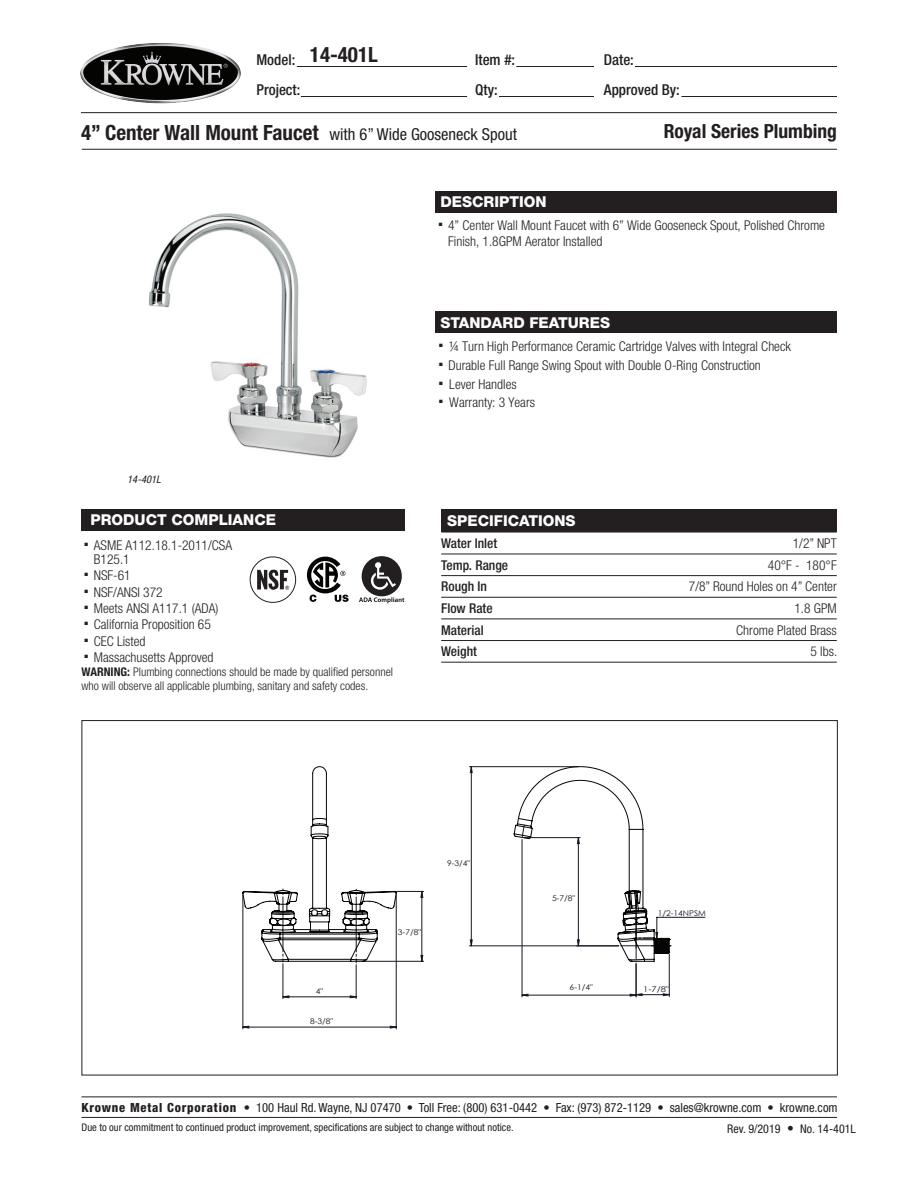
<style>
.page{position:relative;width:918px;height:1188px;background:#fff}
.page>*{position:absolute;margin:0;border:0;box-sizing:border-box;transform-origin:0 0}
.t1{font:700 condensed 21px "Helvetica Neue LT Std";color:#231f20}
.t2{font:700 condensed 19.5px "Helvetica Neue LT Std";color:#231f20}
.t3{font:condensed 16.5px "Helvetica Neue LT Std";color:#231f20}
.t4{font:800 15px "Helvetica Neue LT Std";color:#fff}
.t5{font:500 condensed 15px/30px "Helvetica Neue LT Std";color:#231f20}
.t6{font:300 condensed 13.5px/16.5px "Helvetica Neue LT Std";color:#231f20}
.t7{font:500 condensed 13.5px "Helvetica Neue LT Std";color:#231f20}
.t8{font:condensed 12.6px "Helvetica Neue LT Std";color:#231f20}
.t9{font:300 condensed 12px/14.4px "Helvetica Neue LT Std";color:#231f20}
.t10{font:condensed 12px "Helvetica Neue LT Std";color:#231f20}
.t11{font:condensed 10.5px "Helvetica Neue LT Std";color:#231f20}
.t12{font:italic condensed 10.5px "Helvetica Neue LT Std";color:#231f20}
.t13{font:7.95px "Century Gothic";color:#161722;scale:1.07 1}
.t14{font:7.95px "Century Gothic";color:#161722;scale:1.19 1}
.s1{font-weight:700;font-size:21px}
.s2{font-family:"Arial Unicode MS";font-weight:400;font-stretch:normal;font-size:15px}
.s3{font-weight:700}
.s4{font-weight:800}
.s5{font-size:13.5px}
</style>
<div class="page">
<hr style="left:82px;top:149px;width:755px;height:1px;background:#231f20">
<hr style="left:81px;top:112px;width:756px;height:1px;background:#231f20">
<hr style="left:297px;top:66px;width:170px;height:1px;background:#231f20">
<hr style="left:635px;top:66px;width:202px;height:1px;background:#231f20">
<hr style="left:516px;top:66px;width:78px;height:1px;background:#231f20">
<hr style="left:301px;top:96px;width:166px;height:1px;background:#231f20">
<hr style="left:681px;top:96px;width:156px;height:1px;background:#231f20">
<hr style="left:499px;top:96px;width:95px;height:1px;background:#231f20">
<img style="left:81px;top:43px;width:160px;height:60px">
<hr style="left:82px;top:1117px;width:755px;height:1px;background:#231f20">
<hr style="left:82px;top:1097px;width:755px;height:1px;background:#231f20">
<div style="left:436px;top:311px;width:401px;height:22px;background:#231f20"></div>
<div style="left:436px;top:191px;width:401px;height:22px;background:#231f20"></div>
<div style="left:81px;top:509px;width:323px;height:22px;background:#231f20"></div>
<div style="left:441px;top:509px;width:396px;height:23px;background:#231f20"></div>
<hr style="left:441px;top:531px;width:204px;height:2px;background:#231f20">
<hr style="left:645px;top:531px;width:192px;height:2px;background:#231f20">
<hr style="left:441px;top:554px;width:204px;height:1px;background:#231f20">
<hr style="left:645px;top:554px;width:192px;height:1px;background:#231f20">
<hr style="left:441px;top:575px;width:204px;height:1px;background:#231f20">
<hr style="left:645px;top:575px;width:192px;height:1px;background:#231f20">
<hr style="left:441px;top:597px;width:204px;height:1px;background:#231f20">
<hr style="left:645px;top:597px;width:192px;height:1px;background:#231f20">
<hr style="left:441px;top:619px;width:204px;height:1px;background:#231f20">
<hr style="left:645px;top:619px;width:192px;height:1px;background:#231f20">
<hr style="left:441px;top:640px;width:204px;height:1px;background:#231f20">
<hr style="left:645px;top:640px;width:192px;height:1px;background:#231f20">
<hr style="left:441px;top:662px;width:204px;height:1px;background:#231f20">
<hr style="left:645px;top:662px;width:192px;height:1px;background:#231f20">
<div style="left:250px;top:557px;width:46px;height:46px;border:1px solid #231f20;border-radius:50%"></div>
<svg style="left:257px;top:569px;width:32px;height:21px"></svg>
<svg style="left:307px;top:557px;width:42px;height:45px"></svg>
<svg style="left:359px;top:556px;width:45px;height:47px"></svg>
<img style="left:149px;top:213px;width:218px;height:245px">
<hr style="left:657px;top:917px;width:48px;height:1px;background:#161722">
<hr style="left:522px;top:839px;width:1px;height:158px;background:#161722">
<hr style="left:283px;top:964px;width:1px;height:35px;background:#161722">
<hr style="left:356px;top:965px;width:1px;height:34px;background:#161722">
<hr style="left:636px;top:964px;width:1px;height:33px;background:#161722">
<hr style="left:669px;top:954px;width:1px;height:43px;background:#161722">
<hr style="left:243px;top:895px;width:1px;height:134px;background:#161722">
<hr style="left:396px;top:895px;width:1px;height:134px;background:#161722">
<hr style="left:469px;top:946px;width:150px;height:1px;background:#161722">
<hr style="left:469px;top:766px;width:109px;height:1px;background:#161722">
<svg style="left:283px;top:993px;width:387px;height:5px"></svg>
<svg style="left:244px;top:1026px;width:153px;height:2px"></svg>
<svg style="left:470px;top:766px;width:3px;height:180px"></svg>
<svg style="left:242px;top:766px;width:182px;height:197px"></svg>
<svg style="left:514px;top:766px;width:157px;height:196px"></svg>
<h1 class="t1" style="left:310px;top:42px;width:69px">14-401L</h1>
<p class="t5" style="left:256px;top:45px;width:45px">Model:<br>Project:</p>
<p class="t5" style="left:475px;top:45px;width:41px">Item #:<br>Qty:</p>
<p class="t5" style="left:604px;top:45px;width:77px">Date:<br>Approved By:</p>
<p class="t3" style="left:81px;top:124px;width:438px"><span class="s1">4” Center Wall Mount Faucet</span> with 6” Wide Gooseneck Spout</p>
<h2 class="t2" style="left:664px;top:119px;width:175px">Royal Series Plumbing</h2>
<p class="t4" style="left:441px;top:193px;width:108px">DESCRIPTION</p>
<p class="t6" style="left:448px;top:216px;width:378px;text-indent:-12px"><span class="s2">▪</span> 4” Center Wall Mount Faucet with 6” Wide Gooseneck Spout, Polished Chrome<br>Finish, 1.8GPM Aerator Installed</p>
<p class="t4" style="left:441px;top:313px;width:171px">STANDARD FEATURES</p>
<p class="t12" style="left:127px;top:473px;width:35px">14-401L</p>
<p class="t6" style="left:437px;top:338px;width:356px"><span class="s2">▪</span> ¼ Turn High Performance Ceramic Cartridge Valves with Integral Check</p>
<p class="t6" style="left:437px;top:357px;width:326px"><span class="s2">▪</span> Durable Full Range Swing Spout with Double O-Ring Construction</p>
<p class="t6" style="left:437px;top:375px;width:82px"><span class="s2">▪</span> Lever Handles</p>
<p class="t6" style="left:437px;top:394px;width:100px"><span class="s2">▪</span> Warranty: 3 Years</p>
<p class="t4" style="left:90px;top:511px;width:187px">PRODUCT COMPLIANCE</p>
<p class="t4" style="left:447px;top:512px;width:130px">SPECIFICATIONS</p>
<p class="t7" style="left:441px;top:535px;width:57px">Water Inlet</p>
<p class="t6" style="left:793px;top:535px;width:45px">1/2” NPT</p>
<p class="t7" style="left:441px;top:557px;width:68px">Temp. Range</p>
<p class="t6" style="left:768px;top:556px;width:70px">40°F - 180°F</p>
<p class="t7" style="left:441px;top:578px;width:47px">Rough In</p>
<p class="t6" style="left:689px;top:578px;width:149px">7/8” Round Holes on 4” Center</p>
<p class="t7" style="left:441px;top:600px;width:53px">Flow Rate</p>
<p class="t6" style="left:794px;top:600px;width:44px">1.8 GPM</p>
<p class="t7" style="left:441px;top:622px;width:44px">Material</p>
<p class="t6" style="left:736px;top:621px;width:102px">Chrome Plated Brass</p>
<p class="t7" style="left:441px;top:643px;width:37px">Weight</p>
<p class="t6" style="left:811px;top:643px;width:28px">5 lbs.</p>
<p class="t6" style="left:94px;top:539px;width:140px;line-height:13.5px;text-indent:-12px"><span class="s2">▪</span> ASME A112.18.1-2011/CSA<br>B125.1</p>
<p class="t6" style="left:82px;top:567px;width:50px"><span class="s2">▪</span> NSF-61</p>
<p class="t6" style="left:82px;top:583px;width:82px"><span class="s2">▪</span> NSF/ANSI 372</p>
<p class="t6" style="left:82px;top:600px;width:138px"><span class="s2">▪</span> Meets ANSI A117.1 (ADA)</p>
<p class="t6" style="left:82px;top:616px;width:131px"><span class="s2">▪</span> California Proposition 65</p>
<p class="t6" style="left:82px;top:632px;width:65px"><span class="s2">▪</span> CEC Listed</p>
<p class="t6" style="left:82px;top:649px;width:133px"><span class="s2">▪</span> Massachusetts Approved</p>
<p class="t9" style="left:82px;top:664px;width:313px"><span class="s3">WARNING:</span> Plumbing connections should be made by qualified personnel who will observe all applicable plumbing, sanitary and safety codes.</p>
<p class="t13" style="left:316px;top:986px;width:8px">4"</p>
<p class="t13" style="left:310px;top:1016px;width:23px">8-3/8"</p>
<p class="t13" style="left:398px;top:927px;width:23px">3-7/8"</p>
<p class="t13" style="left:447px;top:857px;width:23px">9-3/4"</p>
<p class="t13" style="left:552px;top:893px;width:23px">5-7/8"</p>
<p class="t13" style="left:570px;top:981px;width:23px">6-1/4"</p>
<p class="t13" style="left:658px;top:907px;width:47px">1/2-14NPSM</p>
<p class="t14" style="left:643px;top:983px;width:23px">1-7/8"</p>
<p class="t8" style="left:82px;top:1100px;width:758px"><span class="s4">Krowne Metal Corporation</span> • 100 Haul Rd. Wayne, NJ 07470 • Toll Free: (800) 631-0442 • Fax: (973) 872-1129 • sales@krowne.com • krowne.com</p>
<p class="t11" style="left:82px;top:1121px;width:434px">Due to our commitment to continued product improvement, specifications are subject to change without notice.</p>
<p class="t10" style="left:727px;top:1122px;width:130px">Rev. 9/2019 <span class="s5">•</span> No. 14-401L</p>
</div>
